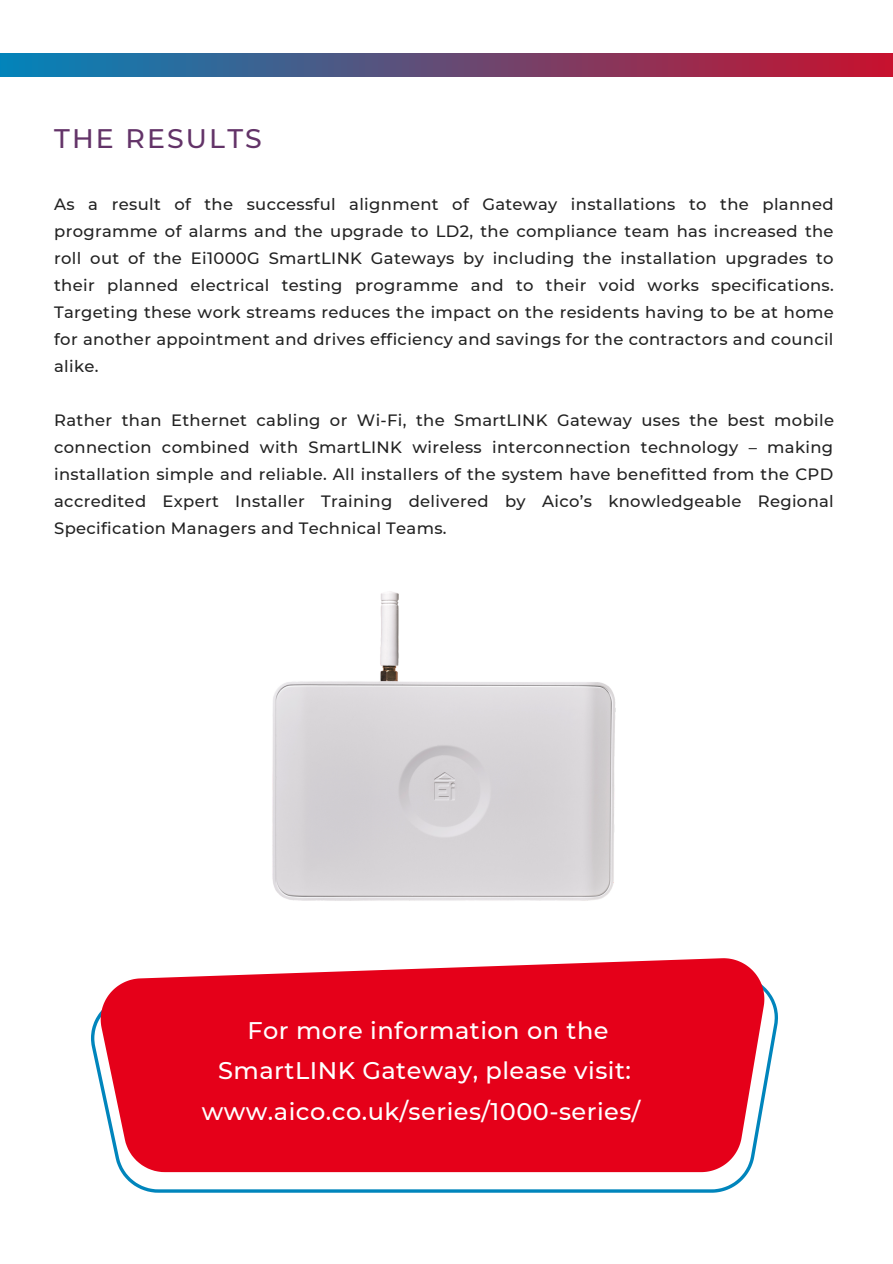
<style>
.page{position:relative;width:893px;height:1264px;background:#fff}
.page>*{position:absolute;margin:0;border:0;box-sizing:border-box;transform-origin:0 0}
.t1{font:500 26.85px "Montserrat";letter-spacing:.08em;color:#633368}
.t2{font:500 24px/40.5px "Montserrat";letter-spacing:.02em;color:#fff;text-align:center}
.t3{font:500 16.35px/27px "Montserrat";letter-spacing:.02em;color:#222;text-align:justify}
</style>
<div class="page">
<div style="left:0;top:54px;width:892px;height:22px;background:linear-gradient(to right,#0284ba,#c7112e)"></div>
<img style="left:272px;top:591px;width:344px;height:310px">
<svg style="left:91px;top:986px;width:687px;height:206px"></svg>
<svg style="left:101px;top:958px;width:663px;height:214px;background:#e6162d"></svg>
<h1 class="t1" style="left:54px;top:122px;width:209px">THE RESULTS</h1>
<p class="t3" style="left:54px;top:191px;width:781px">As a result of the successful alignment of Gateway installations to the planned programme of alarms and the upgrade to LD2, the compliance team has increased the roll out of the Ei1000G SmartLINK Gateways by including the installation upgrades to their planned electrical testing programme and to their void works specifications.<br>Targeting these work streams reduces the impact on the residents having to be at home for another appointment and drives efficiency and savings for the contractors and council alike.</p>
<p class="t3" style="left:54px;top:406px;width:781px">Rather than Ethernet cabling or Wi-Fi, the SmartLINK Gateway uses the best mobile connection combined with SmartLINK wireless interconnection technology – making installation simple and reliable. All installers of the system have benefitted from the CPD accredited Expert Installer Training delivered by Aico’s knowledgeable Regional Specification Managers and Technical Teams.</p>
<h2 class="t2" style="left:202px;top:1009px;width:440px">For more information on the<br>SmartLINK Gateway, please visit: www.aico.co.uk/series/1000-series/</h2>
</div>
